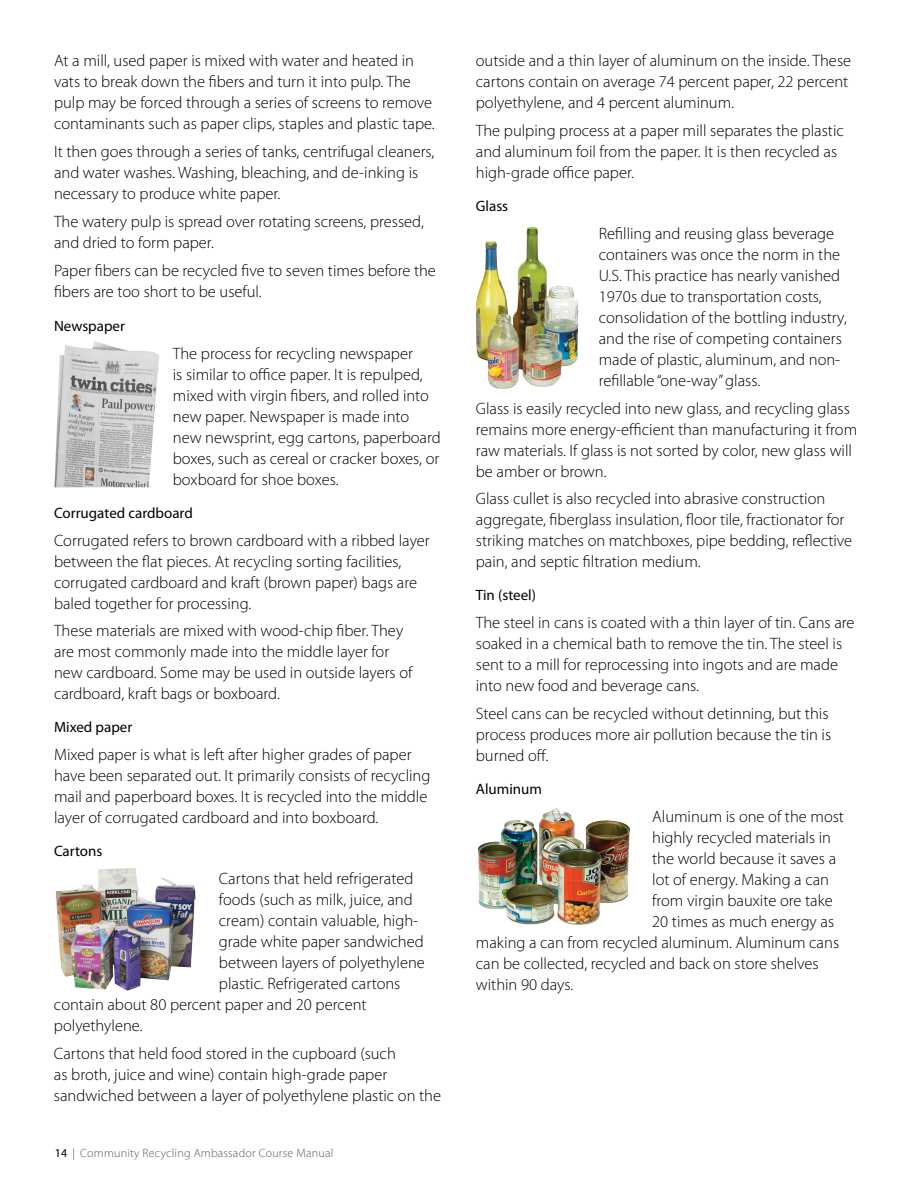
<style>
.page{position:relative;width:918px;height:1188px;background:#fff}
.page>*{position:absolute;margin:0;border:0;box-sizing:border-box;transform-origin:0 0}
.t1{font:300 16.5px/21px "Myriad Pro";color:#000}
.t2{font:15px "Myriad Pro";color:#000}
.t3{font:300 12px "Myriad Pro";letter-spacing:.02em;color:#58595b}
.s1{font-weight:400;color:#000}
</style>
<div class="page">
<img style="left:54px;top:341px;width:105px;height:146px">
<img style="left:56px;top:868px;width:140px;height:123px">
<img style="left:476px;top:227px;width:103px;height:162px">
<img style="left:524px;top:809px;width:31px;height:76px">
<p class="t1" style="left:54px;top:51px;width:382px">At a mill, used paper is mixed with water and heated in vats to break down the fibers and turn it into pulp. The pulp may be forced through a series of screens to remove contaminants such as paper clips, staples and plastic tape.</p>
<p class="t1" style="left:54px;top:141px;width:382px">It then goes through a series of tanks, centrifugal cleaners, and water washes. Washing, bleaching, and de-inking is necessary to produce white paper.</p>
<p class="t1" style="left:54px;top:211px;width:371px">The watery pulp is spread over rotating screens, pressed, and dried to form paper.</p>
<p class="t1" style="left:54px;top:260px;width:383px">Paper fibers can be recycled five to seven times before the fibers are too short to be useful.</p>
<p class="t2" style="left:54px;top:318px;width:72px">Newspaper</p>
<p class="t1" style="left:173px;top:343px;width:269px">The process for recycling newspaper<br>is similar to office paper. It is repulped, mixed with virgin fibers, and rolled into new paper. Newspaper is made into new newsprint, egg cartons, paperboard boxes, such as cereal or cracker boxes, or boxboard for shoe boxes.</p>
<p class="t2" style="left:54px;top:505px;width:140px">Corrugated cardboard</p>
<p class="t1" style="left:54px;top:530px;width:377px">Corrugated refers to brown cardboard with a ribbed layer between the flat pieces. At recycling sorting facilities, corrugated cardboard and kraft (brown paper) bags are baled together for processing.</p>
<p class="t1" style="left:54px;top:621px;width:360px">These materials are mixed with wood-chip fiber. They are most commonly made into the middle layer for new cardboard. Some may be used in outside layers of cardboard, kraft bags or boxboard.</p>
<p class="t2" style="left:54px;top:719px;width:80px">Mixed paper</p>
<p class="t1" style="left:54px;top:744px;width:378px">Mixed paper is what is left after higher grades of paper have been separated out. It primarily consists of recycling mail and paperboard boxes. It is recycled into the middle layer of corrugated cardboard and into boxboard.</p>
<p class="t2" style="left:54px;top:843px;width:50px">Cartons</p>
<p class="t1" style="left:219px;top:868px;width:196px">Cartons that held refrigerated</p>
<p class="t1" style="left:219px;top:889px;width:195px">foods (such as milk, juice, and</p>
<p class="t1" style="left:219px;top:910px;width:201px">cream) contain valuable, high-</p>
<p class="t1" style="left:219px;top:931px;width:206px">grade white paper sandwiched</p>
<p class="t1" style="left:219px;top:952px;width:207px">between layers of polyethylene</p>
<p class="t1" style="left:219px;top:973px;width:183px">plastic. Refrigerated cartons</p>
<p class="t1" style="left:54px;top:994px;width:314px">contain about 80 percent paper and 20 percent</p>
<p class="t1" style="left:54px;top:1015px;width:90px">polyethylene.</p>
<p class="t1" style="left:54px;top:1043px;width:389px">Cartons that held food stored in the cupboard (such<br>as broth, juice and wine) contain high-grade paper sandwiched between a layer of polyethylene plastic on the</p>
<p class="t3" style="left:55px;top:1146px;width:280px"><span class="s1">14</span> | Community Recycling Ambassador Course Manual</p>
<p class="t1" style="left:476px;top:51px;width:377px">outside and a thin layer of aluminum on the inside. These cartons contain on average 74 percent paper, 22 percent polyethylene, and 4 percent aluminum.</p>
<p class="t1" style="left:476px;top:120px;width:369px">The pulping process at a paper mill separates the plastic and aluminum foil from the paper. It is then recycled as high-grade office paper.</p>
<p class="t2" style="left:476px;top:198px;width:34px">Glass</p>
<p class="t1" style="left:599px;top:223px;width:250px">Refilling and reusing glass beverage containers was once the norm in the U.S. This practice has nearly vanished 1970s due to transportation costs, consolidation of the bottling industry, and the rise of competing containers made of plastic, aluminum, and non&shy;refillable “one-way” glass.</p>
<p class="t1" style="left:476px;top:398px;width:383px">Glass is easily recycled into new glass, and recycling glass remains more energy-efficient than manufacturing it from raw materials. If glass is not sorted by color, new glass will be amber or brown.</p>
<p class="t1" style="left:476px;top:489px;width:378px">Glass cullet is also recycled into abrasive construction aggregate, fiberglass insulation, floor tile, fractionator for striking matches on matchboxes, pipe bedding, reflective pain, and septic filtration medium.</p>
<p class="t2" style="left:476px;top:587px;width:62px">Tin (steel)</p>
<p class="t1" style="left:476px;top:612px;width:380px">The steel in cans is coated with a thin layer of tin. Cans are soaked in a chemical bath to remove the tin. The steel is sent to a mill for reprocessing into ingots and are made into new food and beverage cans.</p>
<p class="t1" style="left:476px;top:703px;width:357px">Steel cans can be recycled without detinning, but this process produces more air pollution because the tin is burned off.</p>
<p class="t2" style="left:476px;top:781px;width:68px">Aluminum</p>
<p class="t1" style="left:652px;top:806px;width:193px">Aluminum is one of the most</p>
<p class="t1" style="left:652px;top:827px;width:180px">highly recycled materials in</p>
<p class="t1" style="left:652px;top:848px;width:186px">the world because it saves a</p>
<p class="t1" style="left:652px;top:869px;width:178px">lot of energy. Making a can</p>
<p class="t1" style="left:652px;top:890px;width:182px">from virgin bauxite ore take</p>
<p class="t1" style="left:652px;top:911px;width:183px">20 times as much energy as</p>
<p class="t1" style="left:476px;top:932px;width:365px">making a can from recycled aluminum. Aluminum cans</p>
<p class="t1" style="left:476px;top:953px;width:344px">can be collected, recycled and back on store shelves</p>
<p class="t1" style="left:476px;top:974px;width:99px">within 90 days.</p>
</div>
